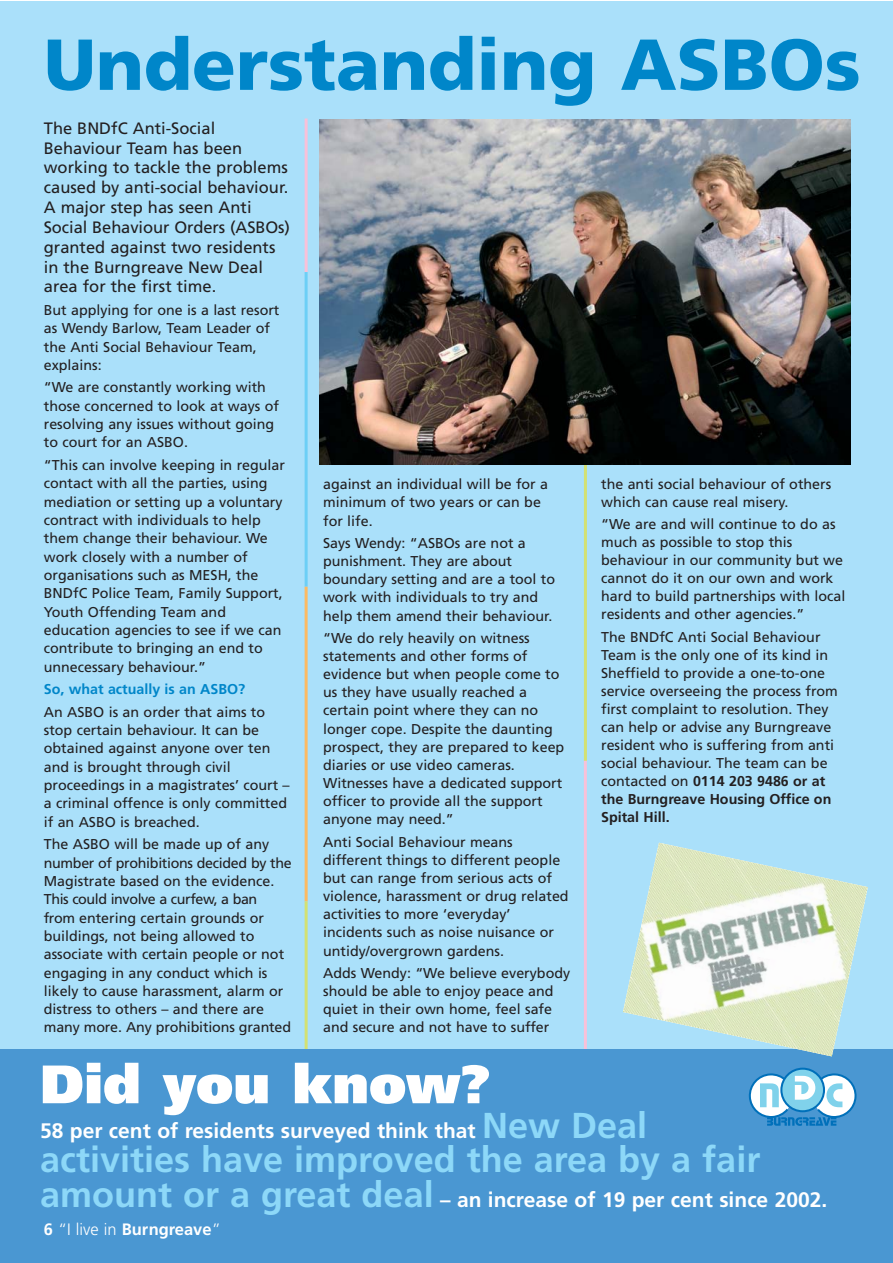
<style>
.page{position:relative;width:893px;height:1263px;background:#fff}
.page>*{position:absolute;margin:0;border:0;box-sizing:border-box;transform-origin:0 0}
.t1{font:900 72px "Frutiger";color:#0086c9}
.t2{font:900 54px "Frutiger";color:#fff}
.t3{font:700 36px "Frutiger";color:#8dd8f8}
.t4{font:700 21px "Frutiger";color:#fff}
.t5{font:16.5px/19.8px "Frutiger";color:#231f20}
.t6{font:700 16.5px "Frutiger";color:#fff}
.t7{font:14.25px/18.3px "Frutiger";color:#231f20}
.t8{font:700 14.25px "Frutiger";color:#0086c9}
.s1{font-weight:700}
.s2{font-size:36px;color:#8dd8f8}
.s3{font-weight:300}
</style>
<div class="page">
<div style="left:0;top:1px;width:892px;height:1258px;background:#aae0fa"></div>
<hr style="left:304px;top:119px;width:3px;height:153px;background:#f8c1d9">
<hr style="left:304px;top:272px;width:3px;height:315px;background:#6ccff6">
<hr style="left:304px;top:587px;width:3px;height:314px;background:#fcba62">
<hr style="left:304px;top:901px;width:3px;height:338px;background:#d3e173">
<hr style="left:584px;top:759px;width:3px;height:334px;background:#f8c1d9">
<hr style="left:584px;top:446px;width:3px;height:315px;background:#d3e173">
<div style="left:0;top:1050px;width:892px;height:213px;background:#4a97d2"></div>
<svg style="left:780px;top:1068px;width:45px;height:44px"></svg>
<svg style="left:748px;top:1072px;width:108px;height:54px"></svg>
<img style="left:319px;top:120px;width:531px;height:344px">
<img style="left:623px;top:843px;width:244px;height:213px">
<h1 class="t1" style="left:44px;top:36px;width:818px">Understanding ASBOs</h1>
<p class="t5" style="left:44px;top:119px;width:248px">The BNDfC Anti-Social<br>Behaviour Team has been working to tackle the problems caused by anti-social behaviour.<br>A major step has seen Anti<br>Social Behaviour Orders (ASBOs) granted against two residents in the Burngreave New Deal area for the first time.</p>
<p class="t7" style="left:44px;top:302px;width:237px">But applying for one is a last resort as Wendy Barlow, Team Leader of the Anti Social Behaviour Team, explains:</p>
<p class="t7" style="left:44px;top:379px;width:237px">“We are constantly working with those concerned to look at ways of resolving any issues without going to court for an ASBO.</p>
<p class="t7" style="left:44px;top:457px;width:243px">“This can involve keeping in regular contact with all the parties, using mediation or setting up a voluntary contract with individuals to help them change their behaviour. We work closely with a number of organisations such as MESH, the<br>BNDfC Police Team, Family Support,<br>Youth Offending Team and education agencies to see if we can contribute to bringing an end to unnecessary behaviour.”</p>
<p class="t8" style="left:44px;top:683px;width:203px">So, what actually is an ASBO?</p>
<p class="t7" style="left:44px;top:704px;width:247px">An ASBO is an order that aims to stop certain behaviour. It can be obtained against anyone over ten and is brought through civil proceedings in a magistrates’ court – a criminal offence is only committed if an ASBO is breached.</p>
<p class="t7" style="left:44px;top:836px;width:249px">The ASBO will be made up of any number of prohibitions decided by the Magistrate based on the evidence.<br>This could involve a curfew, a ban from entering certain grounds or buildings, not being allowed to associate with certain people or not engaging in any conduct which is likely to cause harassment, alarm or distress to others – and there are many more. Any prohibitions granted</p>
<h2 class="t2" style="left:40px;top:1063px;width:452px">Did you know?</h2>
<p class="t7" style="left:323px;top:476px;width:226px">against an individual will be for a minimum of two years or can be for life.</p>
<p class="t7" style="left:323px;top:535px;width:233px">Says Wendy: “ASBOs are not a punishment. They are about boundary setting and are a tool to work with individuals to try and help them amend their behaviour.</p>
<p class="t7" style="left:323px;top:630px;width:243px">“We do rely heavily on witness statements and other forms of evidence but when people come to us they have usually reached a certain point where they can no longer cope. Despite the daunting prospect, they are prepared to keep diaries or use video cameras.<br>Witnesses have a dedicated support officer to provide all the support anyone may need.”</p>
<p class="t7" style="left:323px;top:834px;width:247px">Anti Social Behaviour means different things to different people but can range from serious acts of violence, harassment or drug related activities to more ‘everyday’ incidents such as noise nuisance or untidy/overgrown gardens.</p>
<p class="t7" style="left:323px;top:965px;width:248px">Adds Wendy: “We believe everybody should be able to enjoy peace and quiet in their own home, feel safe and secure and not have to suffer</p>
<p class="t7" style="left:601px;top:476px;width:231px">the anti social behaviour of others which can cause real misery.</p>
<p class="t7" style="left:601px;top:517px;width:246px">“We are and will continue to do as much as possible to stop this behaviour in our community but we cannot do it on our own and work hard to build partnerships with local residents and other agencies.”</p>
<p class="t7" style="left:601px;top:629px;width:238px">The BNDfC Anti Social Behaviour<br>Team is the only one of its kind in<br>Sheffield to provide a one-to-one service overseeing the process from first complaint to resolution. They can help or advise any Burngreave resident who is suffering from anti social behaviour. The team can be contacted on <span class="s1">0114 203 9486 or at the Burngreave Housing Office on<br>Spital Hill.</span></p>
<h3 class="t4" style="left:40px;top:1122px;width:608px">58 per cent of residents surveyed think that <span class="s2">New Deal</span></h3>
<h3 class="t3" style="left:40px;top:1145px;width:721px">activities have improved the area by a fair</h3>
<h3 class="t4" style="left:40px;top:1191px;width:788px"><span class="s2">amount or a great deal</span> – an increase of 19 per cent since 2002.</h3>
<p class="t6" style="left:44px;top:1223px;width:178px">6 <span class="s3">“I live in</span> Burngreave<span class="s3">”</span></p>
</div>
